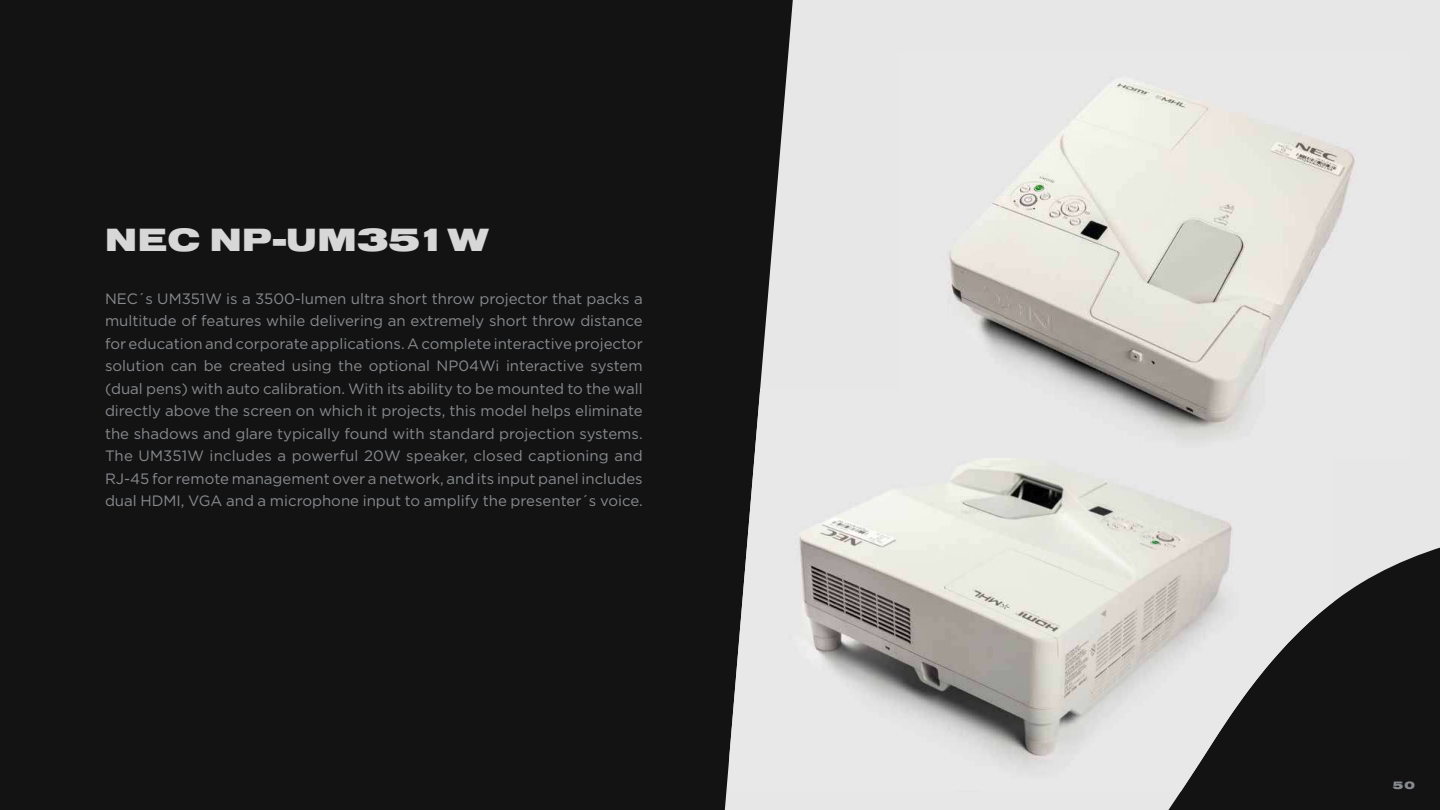
<style>
.page{position:relative;width:1440px;height:810px;background:#131313}
.page>*{position:absolute;margin:0;border:0;box-sizing:border-box;transform-origin:0 0}
.t1{font:33.45px "Nimbus Sans DOT Blac Exte";letter-spacing:.005em;color:#d6d7d6}
.t2{font:15px/22.5px "Gotham";color:#878a8e;text-align:justify}
.t3{font:11.1px "Nimbus Sans DOT Blac Exte";color:#878a8e}
</style>
<div class="page">
<svg style="left:724px;top:0;width:716px;height:810px;fill:#e7e7e7"></svg>
<img style="left:729px;top:389px;width:605px;height:403px">
<img style="left:900px;top:52px;width:510px;height:406px">
<h1 class="t1" style="left:105px;top:221px;width:385px">NEC NP-UM351W</h1>
<p class="t2" style="left:105px;top:287px;width:539px">NEC´s UM351W is a 3500-lumen ultra short throw projector that packs a multitude of features while delivering an extremely short throw distance for education and corporate applications. A complete interactive projector solution can be created using the optional NP04Wi interactive system (dual pens) with auto calibration. With its ability to be mounted to the wall directly above the screen on which it projects, this model helps eliminate the shadows and glare typically found with standard projection systems.<br>The UM351W includes a powerful 20W speaker, closed captioning and RJ-45 for remote management over a network, and its input panel includes dual HDMI, VGA and a microphone input to amplify the presenter´s voice.</p>
<p class="t3" style="left:1393px;top:779px;width:24px">50</p>
</div>
